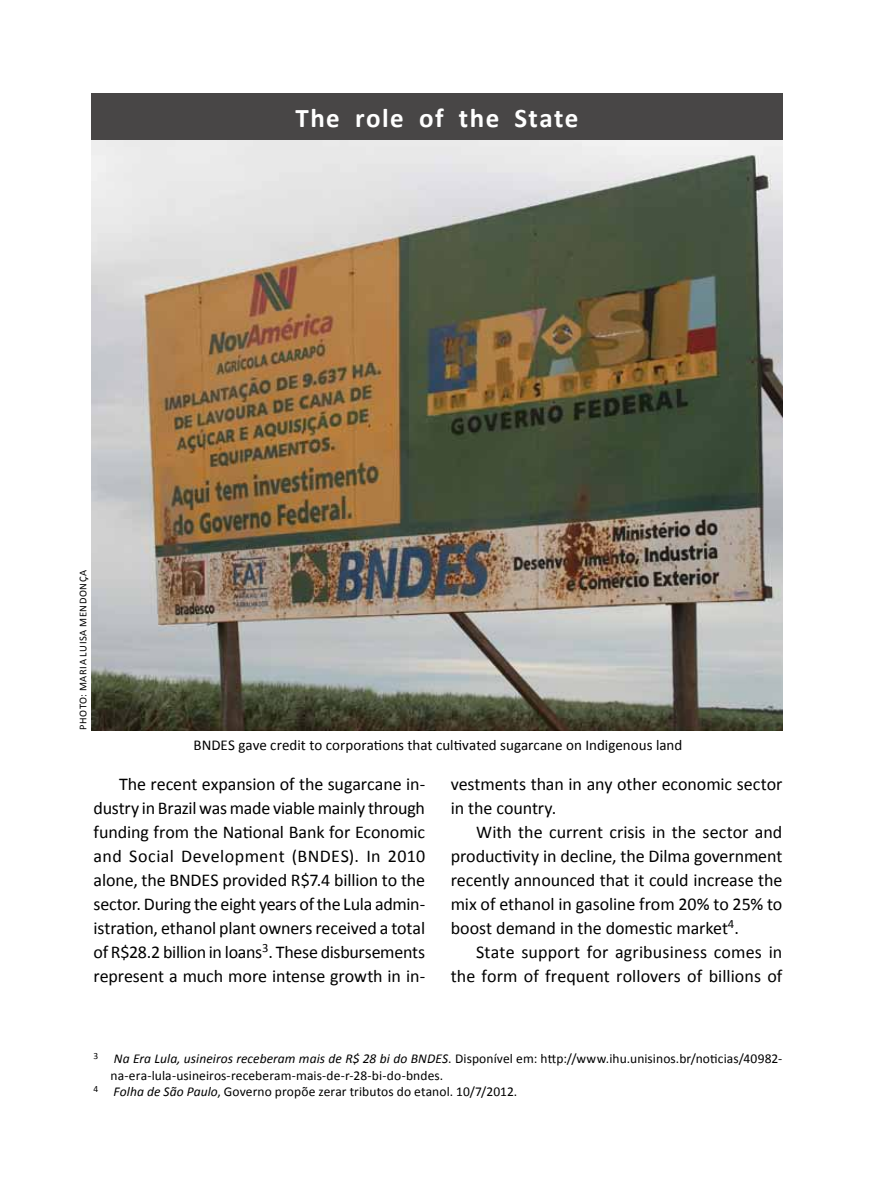
<style>
.page{position:relative;width:893px;height:1191px;background:#fff}
.page>*{position:absolute;margin:0;border:0;box-sizing:border-box;transform-origin:0 0}
.t1{font:700 27px "Calibri";letter-spacing:.055em;color:#fff}
.t2{font:18px/24px "Calibri";letter-spacing:-.005em;color:#000;text-align:justify}
.t3{font:15px "Calibri";letter-spacing:.005em;color:#000}
.t4{font:13.5px "Calibri";letter-spacing:.005em;color:#000}
.t5{font:10.5px "Calibri";letter-spacing:.055em;color:#000}
.s1{font-style:italic}
</style>
<div class="page">
<img style="left:91px;top:140px;width:691px;height:590px">
<div style="left:91px;top:94px;width:691px;height:46px;background:#484646"></div>
<h1 class="t1" style="left:295px;top:101px;width:285px">The role of the State</h1>
<p class="t5" style="left:76px;top:730px;width:162px;rotate:-90deg">PHOTO: Maria Lu isa M endonça</p>
<p class="t3" style="left:194px;top:736px;width:490px">BNDES gave credit to corporations that cultivated sugarcane on Indigenous land</p>
<p class="t2" style="left:94px;top:772px;width:333px;text-indent:26px">The recent expansion of the sugarcane in&shy;dustry in Brazil was made viable mainly through funding from the National Bank for Economic and Social Development (BNDES). In 2010 alone, the BNDES provided R$7.4 billion to the sector. During the eight years of the Lula admin&shy;istration, ethanol plant owners received a total of R$28.2 billion in loans<sup>3</sup>. These disbursements represent a much more intense growth in in-</p>
<p class="t2" style="left:451px;top:772px;width:333px">vestments than in any other economic sector in the country.</p>
<p class="t2" style="left:451px;top:820px;width:333px;text-indent:26px">With the current crisis in the sector and productivity in decline, the Dilma government recently announced that it could increase the mix of ethanol in gasoline from 20% to 25% to boost demand in the domestic market<sup>4</sup>.</p>
<p class="t2" style="left:451px;top:940px;width:333px;text-align:right">State support for agribusiness comes in the form of frequent rollovers of billions of</p>
<p class="t4" style="left:94px;top:1050px;width:690px"><sup>3</sup> <span class="s1">Na Era Lula, usineiros receberam mais de R$ 28 bi do BNDES</span>. Disponível em: http://www.ihu.unisinos.br/noticias/40982-</p>
<p class="t4" style="left:111px;top:1066px;width:334px">na-era-lula-usineiros-receberam-mais-de-r-28-bi-do-bndes.</p>
<p class="t4" style="left:94px;top:1083px;width:425px"><sup>4</sup> <span class="s1">Folha de São Paulo</span>, Governo propõe zerar tributos do etanol. 10/7/2012.</p>
</div>
